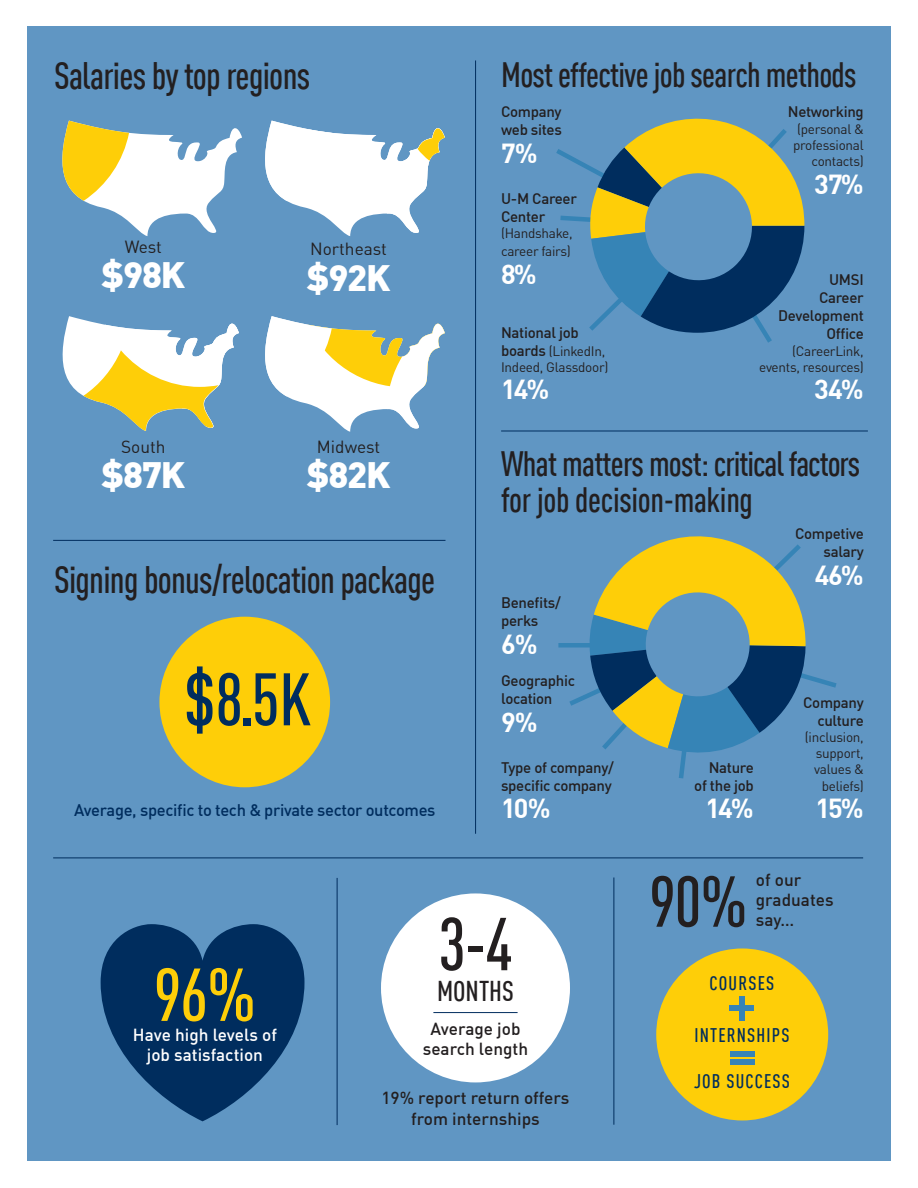
<style>
.page{position:relative;width:918px;height:1188px;background:#fff}
.page>*{position:absolute;margin:0;border:0;box-sizing:border-box;transform-origin:0 0}
.t1{font:500 condensed 73.65px "DIN Offc";color:#fece08}
.t2{font:500 condensed 73.65px "DIN Offc";color:#231f20}
.t3{font:500 condensed 73.05px "DIN Offc";color:#002d5e}
.t4{font:500 condensed 70.8px "DIN Offc";color:#231f20}
.t5{font:500 condensed 37.5px "DIN Offc";letter-spacing:-.02em;color:#231f20}
.t6{font:900 36px "DIN Offc";letter-spacing:-.03em;color:#fff}
.t7{font:500 condensed 34.5px/36.6px "DIN Offc";letter-spacing:-.02em;color:#231f20}
.t8{font:500 condensed 28.05px "DIN Offc";color:#231f20}
.t9{font:700 27px "DIN Offc";letter-spacing:-.07em;color:#fff}
.t10{font:500 condensed 19.35px "DIN Offc";letter-spacing:.06em;color:#002d5e}
.t11{font:17.25px "DIN Offc";color:#231f20}
.t12{font:500 17.1px/20.2px "DIN Offc";color:#231f20;text-align:center}
.t13{font:500 17.1px "DIN Offc";color:#fff}
.t14{font:500 16.5px "DIN Offc";letter-spacing:-.02em;color:#002d5e}
.t15{font:500 15px/18px "DIN Offc";letter-spacing:-.02em;color:#231f20}
.t16{font:13.5px/16.2px "DIN Offc";letter-spacing:-.02em;color:#231f20;text-align:right}
.s1{font-weight:500;font-size:15px}
</style>
<div class="page">
<div style="left:27px;top:26px;width:864px;height:1134px;background:#6096c3"></div>
<div style="left:381px;top:893px;width:189px;height:189px;background:#fff;border-radius:50%"></div>
<hr style="left:53px;top:858px;width:810px;height:1px;background:#002d5e">
<hr style="left:53px;top:540px;width:392px;height:1px;background:#002d5e">
<hr style="left:613px;top:878px;width:1px;height:247px;background:#002d5e">
<hr style="left:337px;top:878px;width:1px;height:247px;background:#002d5e">
<svg style="left:101px;top:924px;width:203px;height:197px"></svg>
<svg style="left:62px;top:121px;width:180px;height:115px"></svg>
<hr style="left:475px;top:60px;width:1px;height:774px;background:#002d5e">
<div style="left:159px;top:617px;width:171px;height:170px;background:#fece08;border-radius:50%"></div>
<hr style="left:501px;top:431px;width:367px;height:1px;background:#002d5e">
<hr style="left:433px;top:1012px;width:85px;height:1px;background:#002d5e">
<div style="left:656px;top:948px;width:172px;height:172px;background:#fece08;border-radius:50%"></div>
<div style="left:730px;top:1052px;width:24px;height:5px;background:#3684b6"></div>
<div style="left:730px;top:1060px;width:24px;height:5px;background:#3684b6"></div>
<div style="left:730px;top:1006px;width:24px;height:5px;background:#3684b6"></div>
<div style="left:739px;top:996px;width:6px;height:24px;background:#3684b6"></div>
<svg style="left:62px;top:316px;width:177px;height:115px"></svg>
<svg style="left:265px;top:316px;width:180px;height:116px"></svg>
<svg style="left:265px;top:121px;width:180px;height:115px"></svg>
<div style="left:558px;top:643px;width:140px;height:5px;background:#3684b6"></div>
<svg style="left:564px;top:536px;width:273px;height:243px"></svg>
<svg style="left:556px;top:118px;width:248px;height:225px"></svg>
<p class="t5" style="left:54px;top:54px;width:258px">Salaries by top regions</p>
<p class="t11" style="left:125px;top:236px;width:39px">West</p>
<p class="t6" style="left:101px;top:251px;width:85px">$98K</p>
<p class="t11" style="left:121px;top:436px;width:46px">South</p>
<p class="t6" style="left:101px;top:451px;width:85px">$87K</p>
<p class="t11" style="left:310px;top:238px;width:78px">Northeast</p>
<p class="t6" style="left:307px;top:253px;width:85px">$92K</p>
<p class="t11" style="left:317px;top:436px;width:65px">Midwest</p>
<p class="t6" style="left:307px;top:451px;width:85px">$82K</p>
<p class="t5" style="left:54px;top:557px;width:383px">Signing bonus/relocation package</p>
<p class="t3" style="left:184px;top:656px;width:129px">$8.5K</p>
<p class="t14" style="left:74px;top:799px;width:363px">Average, specific to tech &amp; private sector outcomes</p>
<p class="t7" style="left:501px;top:56px;width:357px">Most effective job search methods</p>
<p class="t15" style="left:501px;top:103px;width:62px">Company web sites</p>
<p class="t9" style="left:501px;top:135px;width:38px">7%</p>
<p class="t15" style="left:501px;top:190px;width:77px">U-M Career<br>Center</p>
<p class="t16" style="left:501px;top:224px;width:73px;line-height:18px;text-align:left">(Handshake, career fairs)</p>
<p class="t9" style="left:501px;top:256px;width:37px">8%</p>
<p class="t15" style="left:501px;top:323px;width:79px">National job</p>
<p class="t16" style="left:501px;top:343px;width:109px;text-align:left"><span class="s1">boards</span> (LinkedIn,<br>Indeed, Glassdoor)</p>
<p class="t9" style="left:501px;top:372px;width:50px">14%</p>
<p class="t15" style="left:788px;top:103px;width:78px">Networking</p>
<p class="t16" style="left:793px;top:121px;width:72px">(personal &amp; professional contacts)</p>
<p class="t9" style="left:814px;top:166px;width:51px">37%</p>
<p class="t15" style="left:778px;top:271px;width:87px;text-align:right">UMSI<br>Career<br>Development<br>Office</p>
<p class="t16" style="left:759px;top:343px;width:106px">(CareerLink, events, resources)</p>
<p class="t9" style="left:814px;top:372px;width:51px">34%</p>
<p class="t7" style="left:501px;top:445px;width:361px">What matters most: critical factors for job decision-making</p>
<p class="t15" style="left:501px;top:594px;width:61px">Benefits/ perks</p>
<p class="t9" style="left:501px;top:626px;width:38px">6%</p>
<p class="t15" style="left:501px;top:672px;width:75px">Geographic location</p>
<p class="t9" style="left:501px;top:704px;width:38px">9%</p>
<p class="t15" style="left:501px;top:758px;width:114px">Type of company/ specific company</p>
<p class="t9" style="left:501px;top:791px;width:51px">10%</p>
<p class="t15" style="left:795px;top:525px;width:70px;text-align:right">Competive salary</p>
<p class="t9" style="left:815px;top:557px;width:50px">46%</p>
<p class="t15" style="left:694px;top:758px;width:61px;text-align:right">Nature of the job</p>
<p class="t9" style="left:705px;top:791px;width:50px">14%</p>
<p class="t15" style="left:803px;top:693px;width:62px;text-align:right">Company culture</p>
<p class="t16" style="left:805px;top:729px;width:60px">(inclusion, support, values &amp; beliefs)</p>
<p class="t9" style="left:815px;top:791px;width:50px">15%</p>
<p class="t1" style="left:154px;top:951px;width:104px">96%</p>
<p class="t13" style="left:147px;top:1044px;width:118px">job satisfaction</p>
<p class="t13" style="left:133px;top:1024px;width:146px">Have high levels of</p>
<p class="t2" style="left:438px;top:900px;width:77px">3-4</p>
<p class="t8" style="left:437px;top:974px;width:78px">MONTHS</p>
<p class="t12" style="left:423px;top:1019px;width:107px">Average job search length</p>
<p class="t12" style="left:382px;top:1088px;width:190px">19% report return offers from internships</p>
<p class="t4" style="left:649px;top:860px;width:100px">90%</p>
<p class="t12" style="left:756px;top:869px;width:79px;text-align:left">of our graduates say…</p>
<p class="t10" style="left:710px;top:972px;width:66px">COURSES</p>
<p class="t10" style="left:694px;top:1024px;width:97px">INTERNSHIPS</p>
<p class="t10" style="left:694px;top:1070px;width:97px">JOB SUCCESS</p>
</div>
